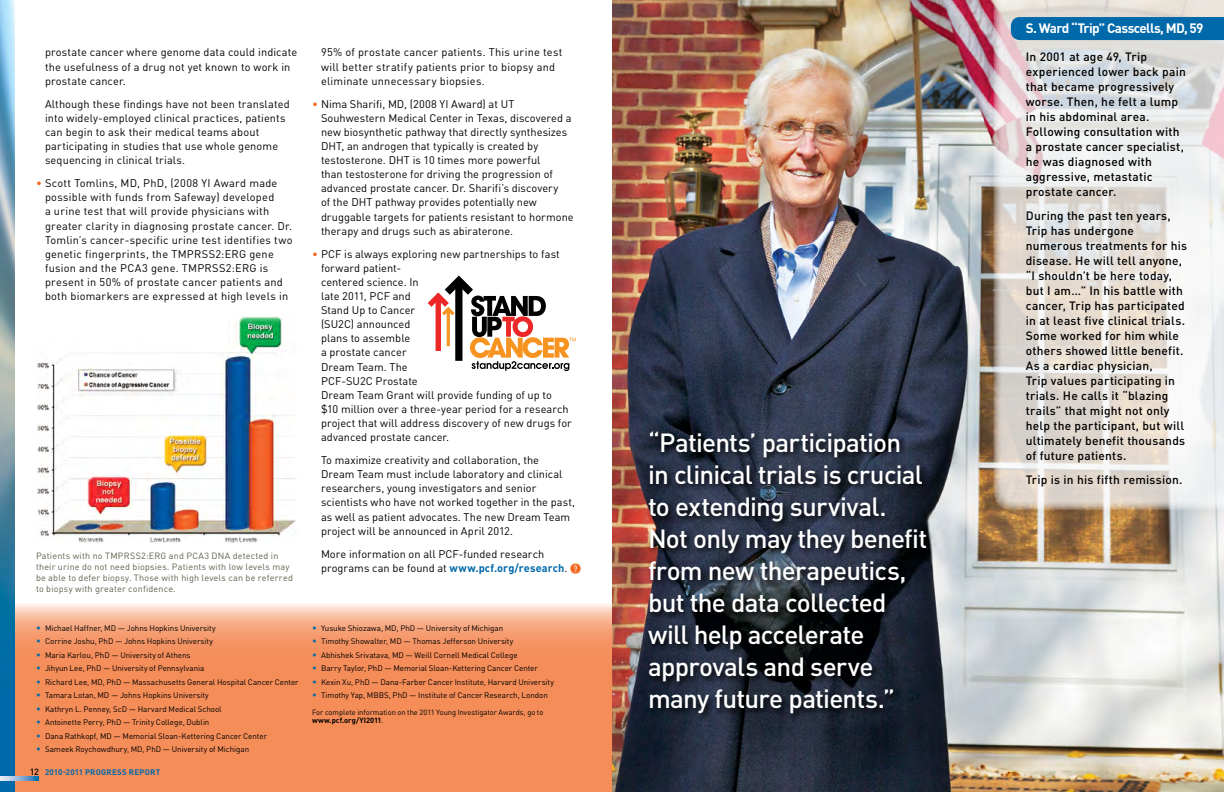
<style>
.page{position:relative;width:1224px;height:792px;background:#fff}
.page>*{position:absolute;margin:0;border:0;box-sizing:border-box;transform-origin:0 0}
.t1{font:500 26px/32px "DINOT";letter-spacing:-.03em;color:#fff}
.t2{font:700 13.5px "DINOT";letter-spacing:-.055em;color:#fff}
.t3{font:500 12px/15px "DINOT";letter-spacing:.015em;color:#000}
.t4{font:11px/14.1px "DINOT";letter-spacing:.01em;color:#000}
.t5{font:9px/10.8px "DINOT";letter-spacing:.02em;color:#5f604b}
.t6{font:8px "DINOT";letter-spacing:-.005em;color:#000}
.t7{font:700 8px "DINOT";letter-spacing:.025em;color:#0069aa}
.t8{font:7.5px/8px "DINOT";color:#000}
.s1{color:#f26722}
.s2{font-size:9px;color:#0069aa}
.s3{font-weight:500;font-size:9px;color:#000}
.s4{font-weight:700;color:#0069aa}
.s5{font-weight:700}
</style>
<div class="page">
<svg style="left:15px;top:604px;width:597px;height:188px;background:#f59566"></svg>
<img style="left:0;top:0;width:15px;height:792px">
<svg style="left:0;top:777px;width:39px;height:4px"></svg>
<svg style="left:428px;top:276px;width:148px;height:95px"></svg>
<img style="left:36px;top:316px;width:260px;height:227px">
<svg style="left:571px;top:563px;width:10px;height:10px"></svg>
<img style="left:612px;top:0;width:612px;height:792px">
<div style="left:646px;top:429px;width:288px;height:294px;background:#000;opacity:.97"></div>
<svg style="left:994px;top:0;width:230px;height:510px"></svg>
<div style="left:1011px;top:17px;width:213px;height:23px;background:#0069aa"></div>
<p class="t4" style="left:45px;top:45px;width:254px">prostate cancer where genome data could indicate the usefulness of a drug not yet known to work in prostate cancer.</p>
<p class="t4" style="left:45px;top:96px;width:246px">Although these findings have not been translated into widely-employed clinical practices, patients can begin to ask their medical teams about participating in studies that use whole genome sequencing in clinical trials.</p>
<p class="t4" style="left:45px;top:176px;width:249px;text-indent:-9px"><span class="s1">•</span> Scott Tomlins, MD, PhD, (2008 YI Award made possible with funds from Safeway) developed<br>a urine test that will provide physicians with greater clarity in diagnosing prostate cancer. Dr.<br>Tomlin’s cancer-specific urine test identifies two genetic fingerprints, the TMPRSS2:ERG gene fusion and the PCA3 gene. TMPRSS2:ERG is present in 50% of prostate cancer patients and both biomarkers are expressed at high levels in</p>
<p class="t5" style="left:36px;top:551px;width:258px">Patients with no TMPRSS2:ERG and PCA3 DNA detected in their urine do not need biopsies. Patients with low levels may be able to defer biopsy. Those with high levels can be referred to biopsy with greater confidence.</p>
<p class="t6" style="left:36px;top:623px;width:181px"><span class="s2">•</span> Michael Haffner, MD — Johns Hopkins University</p>
<p class="t6" style="left:36px;top:636px;width:178px"><span class="s2">•</span> Corrine Joshu, PhD — Johns Hopkins University</p>
<p class="t6" style="left:36px;top:650px;width:156px"><span class="s2">•</span> Maria Karlou, PhD — University of Athens</p>
<p class="t6" style="left:36px;top:663px;width:170px"><span class="s2">•</span> Jihyun Lee, PhD — University of Pennsylvania</p>
<p class="t6" style="left:36px;top:677px;width:264px"><span class="s2">•</span> Richard Lee, MD, PhD — Massachusetts General Hospital Cancer Center</p>
<p class="t6" style="left:36px;top:690px;width:174px"><span class="s2">•</span> Tamara Lotan, MD — Johns Hopkins University</p>
<p class="t6" style="left:36px;top:704px;width:187px"><span class="s2">•</span> Kathryn L. Penney, ScD — Harvard Medical School</p>
<p class="t6" style="left:36px;top:717px;width:175px"><span class="s2">•</span> Antoinette Perry, PhD — Trinity College, Dublin</p>
<p class="t6" style="left:36px;top:731px;width:233px"><span class="s2">•</span> Dana Rathkopf, MD — Memorial Sloan-Kettering Cancer Center</p>
<p class="t6" style="left:36px;top:744px;width:215px"><span class="s2">•</span> Sameek Roychowdhury, MD, PhD — University of Michigan</p>
<p class="t7" style="left:30px;top:766px;width:132px"><span class="s3">12</span> 2010-2011 progress report</p>
<p class="t4" style="left:321px;top:45px;width:243px">95% of prostate cancer patients. This urine test will better stratify patients prior to biopsy and eliminate unnecessary biopsies.</p>
<p class="t4" style="left:321px;top:97px;width:254px;text-indent:-9px"><span class="s1">•</span> Nima Sharifi, MD, (2008 YI Award) at UT Souhwestern Medical Center in Texas, discovered a new biosynthetic pathway that directly synthesizes DHT, an androgen that typically is created by testosterone. DHT is 10 times more powerful<br>than testosterone for driving the progression of advanced prostate cancer. Dr. Sharifi’s discovery<br>of the DHT pathway provides potentially new druggable targets for patients resistant to hormone therapy and drugs such as abiraterone.</p>
<p class="t4" style="left:321px;top:247px;width:252px;text-indent:-9px"><span class="s1">•</span> PCF is always exploring new partnerships to fast forward patient-<br>centered science. In<br>late 2011, PCF and<br>Stand Up to Cancer<br>(SU2C) announced<br>plans to assemble<br>a prostate cancer<br>Dream Team. The<br>PCF-SU2C Prostate<br>Dream Team Grant will provide funding of up to $10 million over a three-year period for a research project that will address discovery of new drugs for advanced prostate cancer.</p>
<p class="t4" style="left:321px;top:453px;width:255px">To maximize creativity and collaboration, the Dream Team must include laboratory and clinical researchers, young investigators and senior scientists who have not worked together in the past, as well as patient advocates. The new Dream Team project will be announced in April 2012.</p>
<p class="t4" style="left:321px;top:547px;width:248px">More information on all PCF-funded research programs can be found at <span class="s4">www.pcf.org/research</span>.</p>
<p class="t6" style="left:312px;top:623px;width:193px"><span class="s2">•</span> Yusuke Shiozawa, MD, PhD — University of Michigan</p>
<p class="t6" style="left:312px;top:636px;width:203px"><span class="s2">•</span> Timothy Showalter, MD — Thomas Jefferson University</p>
<p class="t6" style="left:312px;top:650px;width:207px"><span class="s2">•</span> Abhishek Srivatava, MD — Weill Cornell Medical College</p>
<p class="t6" style="left:312px;top:663px;width:227px"><span class="s2">•</span> Barry Taylor, PhD — Memorial Sloan-Kettering Cancer Center</p>
<p class="t6" style="left:312px;top:677px;width:244px"><span class="s2">•</span> Kexin Xu, PhD — Dana-Farber Cancer Institute, Harvard University</p>
<p class="t6" style="left:312px;top:690px;width:237px"><span class="s2">•</span> Timothy Yap, MBBS, PhD — Institute of Cancer Research, London</p>
<p class="t8" style="left:312px;top:708px;width:233px">For complete information on the 2011 Young Investigator Awards, go to <span class="s5">www.pcf.org/YI2011</span>.</p>
<h1 class="t1" style="left:648px;top:426px;width:281px">“Patients’ participation in clinical trials is crucial to extending survival.<br>Not only may they benefit from new therapeutics, but the data collected will help accelerate approvals and serve many future patients.”</h1>
<p class="t2" style="left:1026px;top:20px;width:179px">S. Ward “Trip” Casscells, MD, 59</p>
<p class="t3" style="left:1026px;top:49px;width:162px">In 2001 at age 49, Trip experienced lower back pain that became progressively worse. Then, he felt a lump in his abdominal area.<br>Following consultation with a prostate cancer specialist, he was diagnosed with aggressive, metastatic prostate cancer.</p>
<p class="t3" style="left:1026px;top:208px;width:163px">During the past ten years,<br>Trip has undergone numerous treatments for his disease. He will tell anyone, “I shouldn’t be here today, but I am…” In his battle with cancer, Trip has participated in at least five clinical trials.<br>Some worked for him while others showed little benefit.<br>As a cardiac physician,<br>Trip values participating in trials. He calls it “blazing trails” that might not only help the participant, but will ultimately benefit thousands of future patients.</p>
<p class="t3" style="left:1026px;top:472px;width:158px">Trip is in his fifth remission.</p>
</div>
